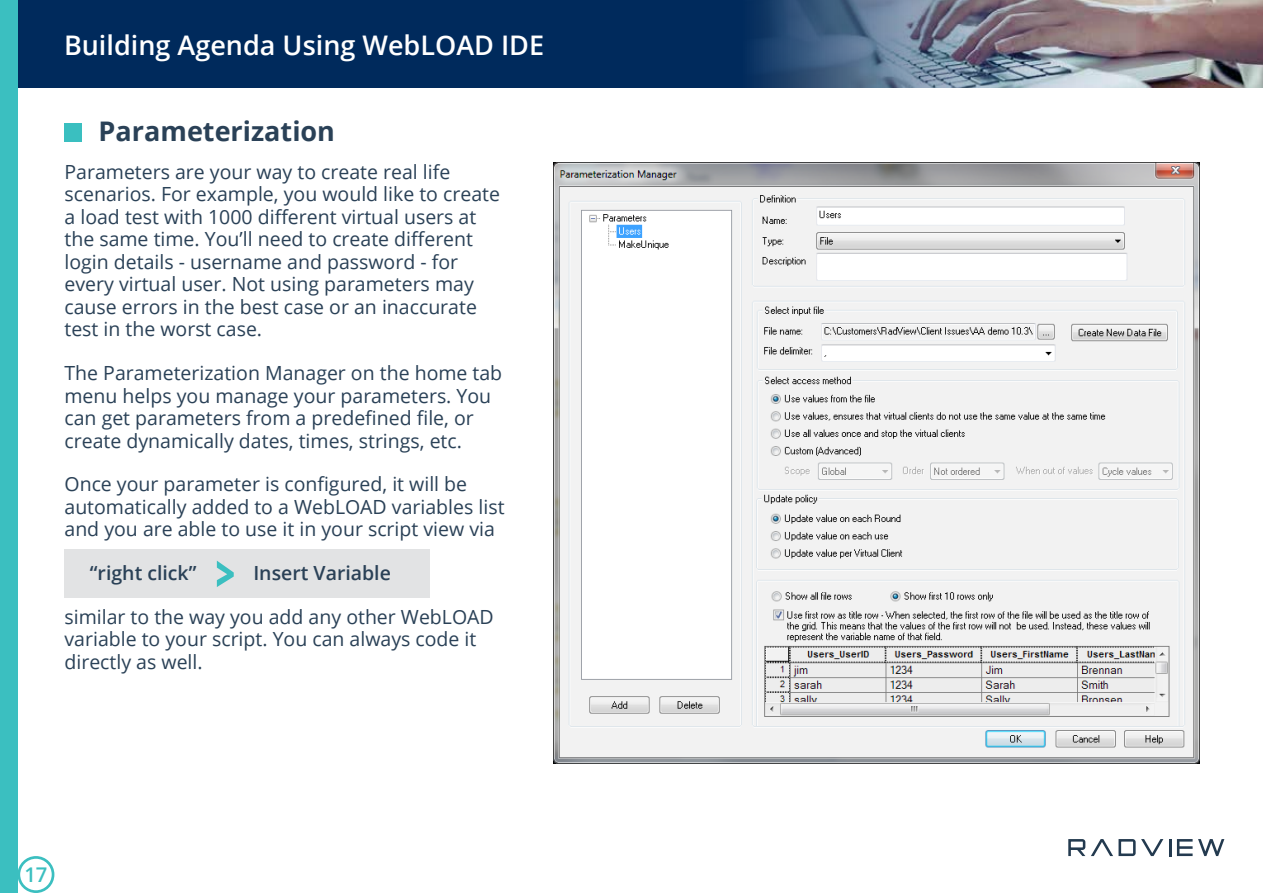
<style>
.page{position:relative;width:1263px;height:893px;background:#fff}
.page>*{position:absolute;margin:0;border:0;box-sizing:border-box;transform-origin:0 0}
.t1{font:600 27px "Open Sans";color:#fff}
.t2{font:700 27px "Open Sans";color:#2a4157}
.t3{font:600 20.25px "Open Sans";color:#3bbfc0}
.t4{font:19.5px/22.5px "Open Sans";color:#2a4157}
.t5{font:600 19.5px "Open Sans";color:#2a4157}
</style>
<div class="page">
<div style="left:17px;top:856px;width:37px;height:37px;border:3px solid #3bbfc0;border-radius:50%"></div>
<div style="left:0;top:0;width:17px;height:893px;background:#3bbfc0"></div>
<div style="left:17px;top:0;width:1246px;height:87px;background:#002a5c"></div>
<img style="left:752px;top:0;width:511px;height:87px">
<svg style="left:1068px;top:839px;width:17px;height:17px"></svg>
<svg style="left:1091px;top:839px;width:72px;height:17px"></svg>
<svg style="left:1169px;top:839px;width:2px;height:17px"></svg>
<svg style="left:1177px;top:839px;width:15px;height:17px"></svg>
<svg style="left:1198px;top:839px;width:26px;height:17px"></svg>
<div style="left:64px;top:550px;width:366px;height:48px;background:#e2e3e4"></div>
<img style="left:554px;top:163px;width:645px;height:600px">
<div style="left:64px;top:123px;width:18px;height:18px;background:#3abfc0"></div>
<svg style="left:217px;top:561px;width:17px;height:26px"></svg>
<h1 class="t1" style="left:64px;top:26px;width:482px">Building Agenda Using WebLOAD IDE</h1>
<h1 class="t2" style="left:99px;top:113px;width:238px">Parameterization</h1>
<p class="t4" style="left:64px;top:160px;width:437px">Parameters are your way to create real life scenarios. For example, you would like to create a load test with 1000 different virtual users at the same time. You l l’ need to create different login details - username and password - for every virtual user. Not using parameters may cause errors in the best case or an inaccurate test in the worst case.</p>
<p class="t4" style="left:64px;top:361px;width:439px">The Parameterization Manager on the home tab menu helps you manage your parameters. You can get parameters from a predefined file, or create dynamically dates, times, strings, etc.</p>
<p class="t4" style="left:64px;top:473px;width:441px">Once your parameter is configured it, will be automatically added to a WebLOAD variables list and you are able to use it in your script view via</p>
<p class="t5" style="left:253px;top:560px;width:139px">Insert Variable</p>
<p class="t5" style="left:90px;top:560px;width:108px">“right click”</p>
<p class="t4" style="left:65px;top:605px;width:431px">similar to the way you add any other WebLOAD variable to your script. You can always code it directly as well.</p>
<p class="t3" style="left:24px;top:861px;width:25px">17</p>
</div>
